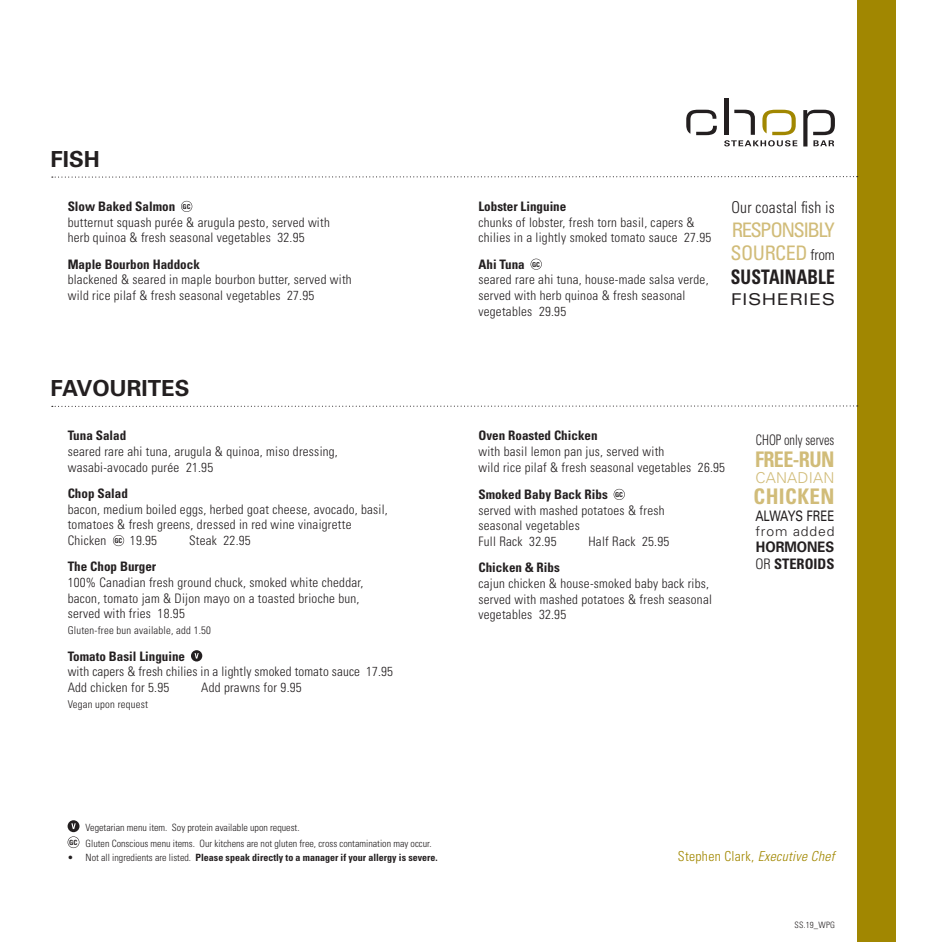
<style>
.page{position:relative;width:942px;height:942px;background:#fff}
.page>*{position:absolute;margin:0;border:0;box-sizing:border-box;transform-origin:0 0}
.t1{font:700 22.12px "Univers";color:#231f20}
.t2{font:700 condensed 21.5px "Univers";letter-spacing:.02em;color:#d1bc79;scale:.93 1}
.t3{font:700 condensed 21.5px "Univers";letter-spacing:.02em;color:#d1bc79}
.t4{font:condensed 20px/23.8px "Univers";letter-spacing:-.08em;color:#d1bc79;text-align:justify}
.t5{font:300 condensed 16.25px "Univers";letter-spacing:.015em;color:#231f20;scale:.95 1}
.t6{font:expanded 16.25px "Univers";letter-spacing:.04em;color:#231f20}
.t7{font:300 15px "Univers";letter-spacing:.01em;color:#d1bc79}
.t8{font:700 14.5px/17px "Univers";color:#231f20;scale:.91 1}
.t9{font:300 condensed 14.5px "Univers";color:#231f20;scale:.86 1}
.t10{font:14.5px "Univers";color:#231f20;scale:.79 1}
.t11{font:300 condensed 13.75px "Univers";letter-spacing:.02em;color:#a18701}
.t12{font:300 13.25px "Univers";letter-spacing:.06em;color:#231f20;scale:1.05 1}
.t13{font:300 condensed 13.12px/15.6px "Univers";letter-spacing:.02em;color:#231f20}
.t14{font:700 condensed 13.12px "Univers";color:#231f20}
.t15{font:300 condensed 10.75px "Univers";letter-spacing:.02em;color:#231f20}
.t16{font:300 condensed 10px/15.6px "Univers";color:#231f20}
.t17{font:700 condensed 10px "Univers";color:#231f20}
.t18{font:300 condensed 8.75px "Univers";letter-spacing:.02em;color:#231f20}
.s1{font-weight:700}
.s2{font-weight:300;font-size:15px;color:#231f20}
.s3{font-weight:700;color:#231f20}
.s4{font-weight:300;font-stretch:condensed}
.s5{font-stretch:condensed}
.s6{font-weight:300}
.s7{font-style:italic}
</style>
<div class="page">
<hr style="left:724px;top:98px;width:4px;height:37px;background:#231f20">
<svg style="left:686px;top:110px;width:30px;height:25px"></svg>
<svg style="left:724px;top:110px;width:73px;height:36px"></svg>
<svg style="left:803px;top:110px;width:32px;height:36px"></svg>
<div style="left:857px;top:0;width:39px;height:942px;background:#a18701"></div>
<svg style="left:52px;top:176px;width:805px;height:2px"></svg>
<svg style="left:52px;top:405px;width:805px;height:2px"></svg>
<svg style="left:113px;top:535px;width:11px;height:11px"></svg>
<div style="left:191px;top:650px;width:11px;height:11px;background:#231f20;border-radius:50%"></div>
<svg style="left:194px;top:653px;width:5px;height:5px"></svg>
<svg style="left:613px;top:489px;width:12px;height:11px"></svg>
<svg style="left:181px;top:201px;width:11px;height:11px"></svg>
<svg style="left:530px;top:259px;width:12px;height:11px"></svg>
<div style="left:68px;top:820px;width:11px;height:12px;background:#231f20;border-radius:50%"></div>
<svg style="left:71px;top:823px;width:5px;height:6px"></svg>
<svg style="left:68px;top:836px;width:11px;height:12px"></svg>
<h1 class="t1" style="left:51px;top:145px;width:51px">FISH</h1>
<p class="t13" style="left:68px;top:198px;width:264px"><span class="s1">Slow Baked Salmon</span> <sup>GC<br></sup>butternut squash purée &amp; arugula pesto, served with herb quinoa &amp; fresh seasonal vegetables 32.95</p>
<p class="t14" style="left:68px;top:256px;width:134px">Maple Bourbon Haddock</p>
<p class="t13" style="left:68px;top:272px;width:285px">blackened &amp; seared in maple bourbon butter, served with wild rice pilaf &amp; fresh seasonal vegetables 27.95</p>
<h1 class="t1" style="left:51px;top:374px;width:141px">FAVOURITES</h1>
<p class="t14" style="left:68px;top:427px;width:60px">Tuna Salad</p>
<p class="t13" style="left:68px;top:443px;width:272px">seared rare ahi tuna, arugula &amp; quinoa, miso dressing, wasabi-avocado purée 21.95</p>
<p class="t14" style="left:68px;top:485px;width:62px">Chop Salad</p>
<p class="t13" style="left:68px;top:501px;width:321px">bacon, medium boiled eggs, herbed goat cheese, avocado, basil, tomatoes &amp; fresh greens, dressed in red wine vinaigrette<br>Chicken <sup>GC</sup> 19.95</p>
<p class="t13" style="left:189px;top:532px;width:63px">Steak 22.95</p>
<p class="t14" style="left:68px;top:558px;width:90px">The Chop Burger</p>
<p class="t13" style="left:68px;top:574px;width:297px">100% Canadian fresh ground chuck, smoked white cheddar, bacon, tomato jam &amp; Dijon mayo on a toasted brioche bun, served with fries 18.95</p>
<p class="t15" style="left:68px;top:624px;width:145px">Gluten-free bun available, add 1.50</p>
<p class="t14" style="left:68px;top:648px;width:119px">Tomato Basil Linguine</p>
<p class="t13" style="left:68px;top:663px;width:327px">with capers &amp; fresh chilies in a lightly smoked tomato sauce 17.95<br>Add chicken for 5.95</p>
<p class="t13" style="left:201px;top:679px;width:102px">Add prawns for 9.95</p>
<p class="t15" style="left:68px;top:697px;width:82px">Vegan upon request</p>
<p class="t14" style="left:478px;top:198px;width:89px">Lobster Linguine</p>
<p class="t13" style="left:478px;top:214px;width:234px">chunks of lobster, fresh torn basil, capers &amp; chilies in a lightly smoked tomato sauce 27.95</p>
<p class="t13" style="left:478px;top:256px;width:231px"><span class="s1">Ahi Tuna</span> <sup>GC<br></sup>seared rare ahi tuna, house-made salsa verde, served with herb quinoa &amp; fresh seasonal vegetables 29.95</p>
<p class="t5" style="left:731px;top:197px;width:110px">Our coastal fish is</p>
<h3 class="t4" style="left:730px;top:217px;width:106px">RESPONSIBLY SOURCED <span class="s2">from </span><span class="s3">SUSTAINABLE</span></h3>
<p class="t6" style="left:731px;top:290px;width:105px">FISHERIES</p>
<p class="t14" style="left:478px;top:427px;width:121px">Oven Roasted Chicken</p>
<p class="t13" style="left:478px;top:443px;width:248px">with basil lemon pan jus, served with<br>wild rice pilaf &amp; fresh seasonal vegetables 26.95</p>
<p class="t13" style="left:478px;top:486px;width:188px"><span class="s1">Smoked Baby Back Ribs</span> <sup>GC<br></sup>served with mashed potatoes &amp; fresh seasonal vegetables<br>Full Rack 32.95</p>
<p class="t13" style="left:588px;top:533px;width:82px">Half Rack 25.95</p>
<p class="t14" style="left:478px;top:559px;width:83px">Chicken &amp; Ribs</p>
<p class="t13" style="left:478px;top:575px;width:235px">cajun chicken &amp; house-smoked baby back ribs, served with mashed potatoes &amp; fresh seasonal vegetables 32.95</p>
<p class="t9" style="left:756px;top:431px;width:93px">CHOP only serves</p>
<h2 class="t2" style="left:755px;top:446px;width:87px">FREE-RUN</h2>
<p class="t7" style="left:755px;top:468px;width:80px">CANADIAN</p>
<h2 class="t3" style="left:753px;top:483px;width:82px">CHICKEN</h2>
<p class="t10" style="left:755px;top:507px;width:102px">ALWAYS FREE</p>
<p class="t12" style="left:755px;top:523px;width:77px">from added</p>
<p class="t8" style="left:755px;top:537px;width:88px">HORMONES<br><span class="s4">OR</span> <span class="s5">STEROIDS</span></p>
<p class="t16" style="left:69px;top:820px;width:364px;text-indent:16px">Vegetarian menu item. Soy protein available upon request.<br><sup>GC</sup> Gluten Conscious menu items. Our kitchens are not gluten free, cross contamination may occur.</p>
<p class="t17" style="left:68px;top:851px;width:372px"><span class="s6">• Not all ingredients are listed.</span> Please speak directly to a manager if your allergy is severe.</p>
<p class="t11" style="left:678px;top:847px;width:158px">Stephen Clark, <span class="s7">Executive Chef</span></p>
<p class="t18" style="left:794px;top:920px;width:42px">SS.19_WPG</p>
</div>
